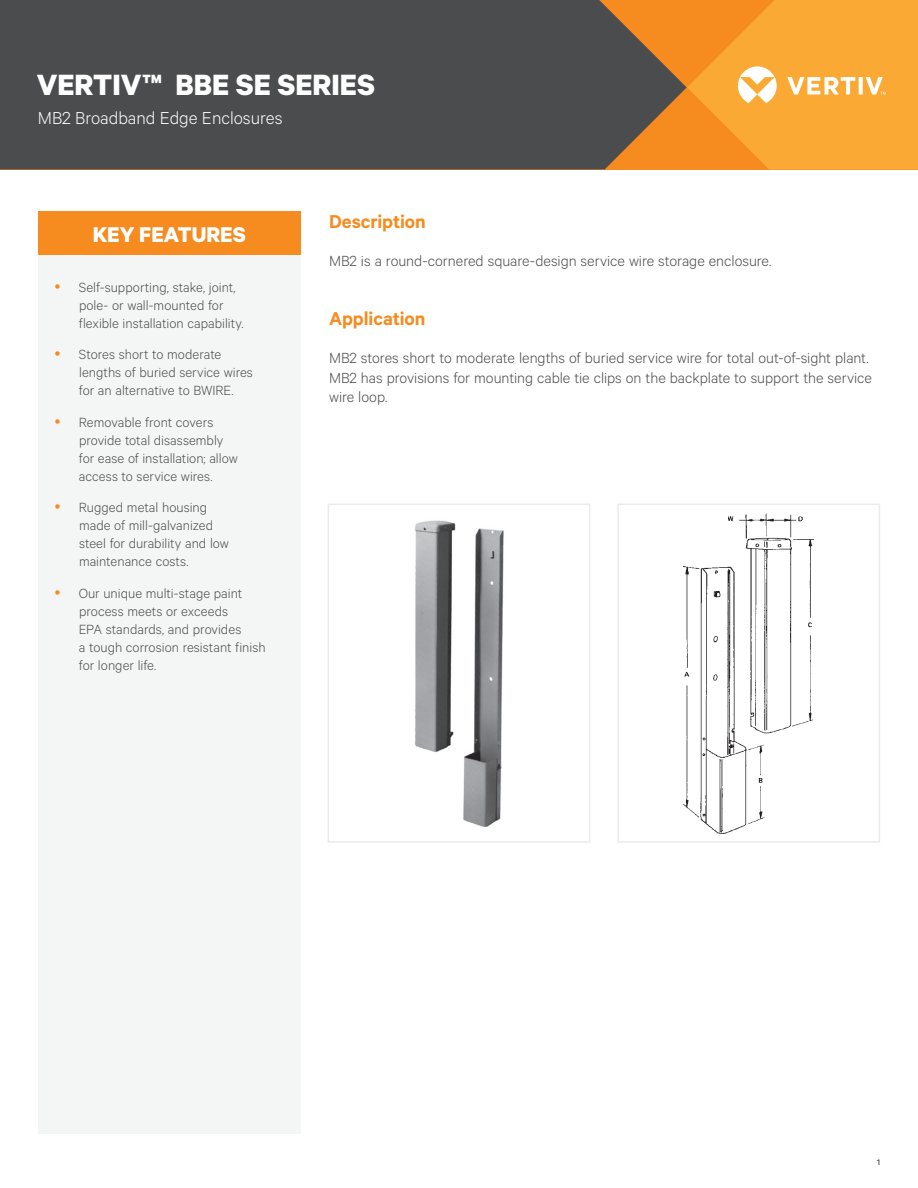
<style>
.page{position:relative;width:918px;height:1188px;background:#fff}
.page>*{position:absolute;margin:0;border:0;box-sizing:border-box;transform-origin:0 0}
.t1{font:700 33px "Calibre";color:#fff}
.t2{font:700 24px "Calibre";color:#fff}
.t3{font:600 21px "Calibre";letter-spacing:-.005em;color:#f68b1f}
.t4{font:300 19.5px "Calibre";color:#fff}
.t5{font:300 16.5px/19.8px "Calibre";color:#4b4c4d}
.t6{font:300 15px/18px "Calibre";color:#4b4c4d}
.t7{font:9px "Calibre";color:#231f20}
</style>
<div class="page">
<div style="left:0;top:0;width:599px;height:170px;background:#4b4c4d"></div>
<svg style="left:599px;top:0;width:319px;height:170px;background:#e09638"></svg>
<div style="left:38px;top:254px;width:263px;height:880px;background:#f4f5f5"></div>
<div style="left:38px;top:211px;width:263px;height:43px;background:#f68b1f"></div>
<img style="left:415px;top:520px;width:89px;height:307px">
<img style="left:684px;top:513px;width:130px;height:320px">
<div style="left:328px;top:504px;width:262px;height:339px;border:2px solid #eaebec"></div>
<div style="left:617px;top:504px;width:263px;height:339px;border:2px solid #eaebec"></div>
<h1 class="t1" style="left:37px;top:64px;width:340px">VERTIV™ BBE SE SERIES</h1>
<h3 class="t4" style="left:38px;top:106px;width:246px">MB2 Broadband Edge Enclosures</h3>
<h2 class="t2" style="left:93px;top:219px;width:155px">KEY FEATURES</h2>
<p class="t6" style="left:79px;top:277px;width:166px">Self-supporting, stake, joint, pole- or wall-mounted for flexible installation capability.</p>
<p class="t6" style="left:79px;top:345px;width:176px">Stores short to moderate lengths of buried service wires for an alternative to BWIRE.</p>
<p class="t6" style="left:79px;top:412px;width:160px">Removable front covers provide total disassembly for ease of installation; allow access to service wires.</p>
<p class="t6" style="left:79px;top:498px;width:152px">Rugged metal housing made of mill-galvanized steel for durability and low maintenance costs.</p>
<p class="t6" style="left:79px;top:583px;width:189px">Our unique multi-stage paint process meets or exceeds<br>EPA standards, and provides<br>a tough corrosion resistant finish for longer life.</p>
<h3 class="t3" style="left:329px;top:209px;width:98px">Description</h3>
<p class="t5" style="left:329px;top:250px;width:444px">MB2 is a round-cornered square-design service wire storage enclosure.</p>
<h3 class="t3" style="left:329px;top:306px;width:98px">Application</h3>
<p class="t5" style="left:329px;top:347px;width:544px">MB2 stores short to moderate lengths of buried service wire for total out-of-sight plant.<br>MB2 has provisions for mounting cable tie clips on the backplate to support the service wire loop.</p>
<p class="t7" style="left:877px;top:1157px;width:4px">1</p>
</div>
